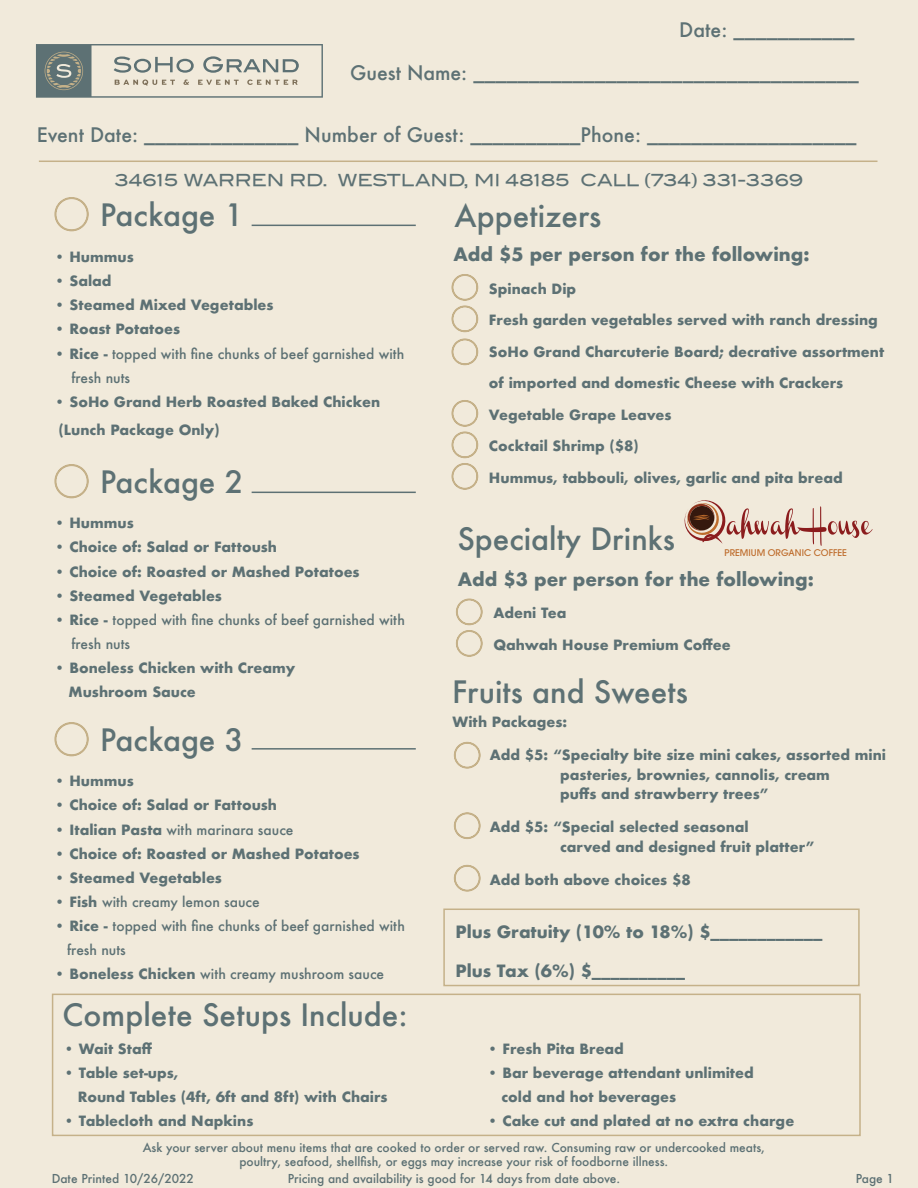
<style>
.page{position:relative;width:918px;height:1188px;background:#f1eadb}
.page>*{position:absolute;margin:0;border:0;box-sizing:border-box;transform-origin:0 0}
.t1{font:500 30px "Futura";color:#5d7174}
.t2{font:500 19.5px "Futura";color:#5d7174}
.t3{font:700 18px "Futura";color:#5d7174}
.t4{font:700 16.5px "Futura";color:#5d7174}
.t5{font:16.5px "Blair Md ITCTT Medium";color:#5d7174}
.t6{font:700 13.8px/19.5px "Futura";color:#5d7174}
.t7{font:500 13.8px/24.2px "Futura";color:#5d7174}
.t8{font:500 12px/13.5px "Futura";color:#5d7174;text-align:center}
.t9{font:500 9.15px "Avant Garde";color:#be6c2c}
.s1{font-weight:700}
</style>
<div class="page">
<svg style="left:54px;top:196px;width:35px;height:36px"></svg>
<svg style="left:453px;top:741px;width:28px;height:28px"></svg>
<svg style="left:453px;top:812px;width:28px;height:28px"></svg>
<svg style="left:453px;top:864px;width:28px;height:28px"></svg>
<div style="left:52px;top:994px;width:809px;height:142px;border:2px solid #c5b189"></div>
<hr style="left:39px;top:161px;width:839px;height:1px;background:#c5b189">
<svg style="left:54px;top:463px;width:35px;height:36px"></svg>
<svg style="left:54px;top:721px;width:35px;height:36px"></svg>
<hr style="left:252px;top:225px;width:164px;height:1px;background:#5d7174">
<hr style="left:252px;top:492px;width:164px;height:1px;background:#5d7174">
<hr style="left:252px;top:748px;width:164px;height:2px;background:#5d7174">
<svg style="left:36px;top:44px;width:287px;height:54px"></svg>
<div style="left:443px;top:909px;width:417px;height:77px;border:2px solid #c5b189"></div>
<svg style="left:451px;top:273px;width:28px;height:93px"></svg>
<svg style="left:451px;top:399px;width:28px;height:91px"></svg>
<svg style="left:455px;top:598px;width:28px;height:60px"></svg>
<svg style="left:682px;top:498px;width:190px;height:48px"></svg>
<h2 class="t2" style="left:679px;top:17px;width:177px">Date: ___________</h2>
<h2 class="t2" style="left:350px;top:60px;width:510px">Guest Name: ___________________________________</h2>
<h2 class="t2" style="left:37px;top:121px;width:821px">Event Date: ______________ Number of Guest: __________Phone: ___________________</h2>
<p class="t5" style="left:115px;top:170px;width:691px">34615 WARREN RD. WESTLAND, MI 48185 CALL (734) 331-3369</p>
<h1 class="t1" style="left:100px;top:194px;width:145px">Package 1</h1>
<p class="t6" style="left:54px;top:247px;width:81px">• Hummus</p>
<p class="t6" style="left:54px;top:271px;width:59px">• Salad</p>
<p class="t6" style="left:54px;top:295px;width:221px">• Steamed Mixed Vegetables</p>
<p class="t6" style="left:54px;top:320px;width:127px">• Roast Potatoes</p>
<p class="t7" style="left:71px;top:341px;width:334px;text-indent:-17px"><span class="s1">• Rice -</span> topped with fine chunks of beef garnished with fresh nuts</p>
<p class="t6" style="left:54px;top:392px;width:327px">• SoHo Grand Herb Roasted Baked Chicken</p>
<p class="t6" style="left:58px;top:420px;width:163px">(Lunch Package Only)</p>
<h1 class="t1" style="left:100px;top:461px;width:145px">Package 2</h1>
<p class="t6" style="left:54px;top:513px;width:81px">• Hummus</p>
<p class="t6" style="left:54px;top:537px;width:224px">• Choice of: Salad or Fattoush</p>
<p class="t6" style="left:54px;top:562px;width:307px">• Choice of: Roasted or Mashed Potatoes</p>
<p class="t6" style="left:54px;top:586px;width:169px">• Steamed Vegetables</p>
<p class="t7" style="left:71px;top:607px;width:335px;text-indent:-17px"><span class="s1">• Rice -</span> topped with fine chunks of beef garnished with fresh nuts</p>
<p class="t6" style="left:68px;top:656px;width:228px;line-height:24.2px;text-indent:-14px">• Boneless Chicken with Creamy<br>Mushroom Sauce</p>
<h1 class="t1" style="left:100px;top:719px;width:145px">Package 3</h1>
<p class="t6" style="left:54px;top:771px;width:81px">• Hummus</p>
<p class="t6" style="left:54px;top:795px;width:224px">• Choice of: Salad or Fattoush</p>
<p class="t7" style="left:54px;top:817px;width:241px"><span class="s1">• Italian Pasta</span> with marinara sauce</p>
<p class="t6" style="left:54px;top:844px;width:307px">• Choice of: Roasted or Mashed Potatoes</p>
<p class="t6" style="left:54px;top:868px;width:169px">• Steamed Vegetables</p>
<p class="t7" style="left:54px;top:890px;width:207px"><span class="s1">• Fish</span> with creamy lemon sauce</p>
<p class="t7" style="left:67px;top:914px;width:339px;text-indent:-13px"><span class="s1">• Rice -</span> topped with fine chunks of beef garnished with fresh nuts</p>
<p class="t7" style="left:54px;top:962px;width:331px"><span class="s1">• Boneless Chicken</span> with creamy mushroom sauce</p>
<h1 class="t1" style="left:62px;top:994px;width:347px">Complete Setups Include:</h1>
<p class="t6" style="left:64px;top:1039px;width:90px">• Wait Staff</p>
<p class="t6" style="left:78px;top:1060px;width:311px;line-height:24px;text-indent:-14px">• Table set-ups,<br>Round Tables (4ft, 6ft and 8ft) with Chairs</p>
<p class="t6" style="left:64px;top:1111px;width:191px">• Tablecloth and Napkins</p>
<h1 class="t1" style="left:454px;top:196px;width:148px">Appetizers</h1>
<h3 class="t3" style="left:453px;top:242px;width:358px">Add $5 per person for the following:</h3>
<p class="t6" style="left:489px;top:279px;width:89px">Spinach Dip</p>
<p class="t6" style="left:489px;top:310px;width:390px">Fresh garden vegetables served with ranch dressing</p>
<p class="t6" style="left:489px;top:342px;width:397px">SoHo Grand Charcuterie Board; decrative assortment</p>
<p class="t6" style="left:489px;top:373px;width:356px">of imported and domestic Cheese with Crackers</p>
<p class="t6" style="left:489px;top:405px;width:184px">Vegetable Grape Leaves</p>
<p class="t6" style="left:489px;top:436px;width:151px">Cocktail Shrimp ($8)</p>
<p class="t6" style="left:489px;top:468px;width:355px">Hummus, tabbouli, olives, garlic and pita bread</p>
<h1 class="t1" style="left:457px;top:519px;width:219px">Specialty Drinks</h1>
<h3 class="t3" style="left:458px;top:566px;width:358px">Add $3 per person for the following:</h3>
<p class="t9" style="left:725px;top:547px;width:124px">PREMIUM ORGANIC COFFEE</p>
<p class="t6" style="left:493px;top:603px;width:75px">Adeni Tea</p>
<p class="t6" style="left:493px;top:635px;width:239px">Qahwah House Premium Coffee</p>
<h1 class="t1" style="left:452px;top:671px;width:237px">Fruits and Sweets</h1>
<p class="t6" style="left:452px;top:712px;width:116px">With Packages:</p>
<p class="t6" style="left:560px;top:745px;width:327px;text-indent:-70px">Add $5: “Specialty bite size mini cakes, assorted mini pasteries, brownies, cannolis, cream<br>puffs and strawberry trees”</p>
<p class="t6" style="left:560px;top:817px;width:256px;text-indent:-70px">Add $5: “Special selected seasonal<br>carved and designed fruit platter”</p>
<p class="t6" style="left:490px;top:870px;width:202px">Add both above choices $8</p>
<p class="t4" style="left:456px;top:920px;width:368px">Plus Gratuity (10% to 18%) $____________</p>
<p class="t4" style="left:456px;top:959px;width:231px">Plus Tax (6%) $__________</p>
<p class="t6" style="left:488px;top:1039px;width:138px">• Fresh Pita Bread</p>
<p class="t6" style="left:502px;top:1060px;width:254px;line-height:24px;text-indent:-14px">• Bar beverage attendant unlimited cold and hot beverages</p>
<p class="t6" style="left:488px;top:1111px;width:308px">• Cake cut and plated at no extra charge</p>
<p class="t8" style="left:143px;top:1141px;width:624px">Ask your server about menu items that are cooked to order or served raw. Consuming raw or undercooked meats, poultry, seafood, shellfish, or eggs may increase your risk of foodborne illness.</p>
<p class="t8" style="left:52px;top:1172px;width:144px">Date Printed 10/26/2022</p>
<p class="t8" style="left:288px;top:1172px;width:334px">Pricing and availability is good for 14 days from date above.</p>
<p class="t8" style="left:856px;top:1172px;width:40px">Page 1</p>
</div>
